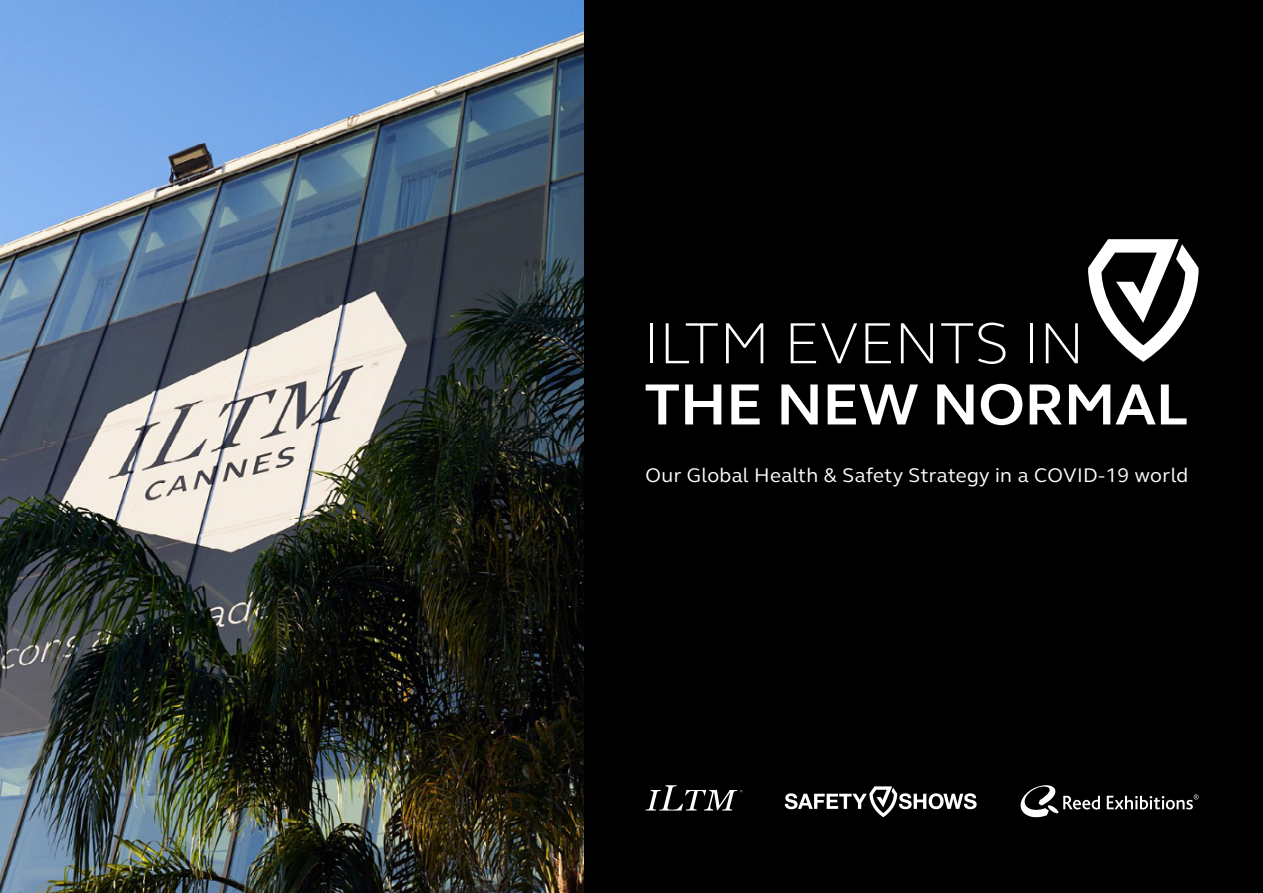
<style>
.page{position:relative;width:1263px;height:893px;background:#000}
.page>*{position:absolute;margin:0;border:0;box-sizing:border-box;transform-origin:0 0}
.t1{font:300 59.4px "FS Elliot";color:#fff}
.t2{font:700 59.4px "FS Elliot";color:#fff}
.t3{font:20.25px "FS Elliot";letter-spacing:.02em;color:#fff}
</style>
<div class="page">
<img style="left:0;top:0;width:583px;height:893px">
<svg style="left:1088px;top:239px;width:111px;height:123px"></svg>
<svg style="left:1020px;top:785px;width:80px;height:33px"></svg>
<svg style="left:1107px;top:794px;width:91px;height:15px"></svg>
<svg style="left:785px;top:786px;width:191px;height:31px"></svg>
<svg style="left:645px;top:785px;width:98px;height:25px"></svg>
<h1 class="t1" style="left:643px;top:303px;width:443px">ILTM EVENTS IN</h1>
<h1 class="t2" style="left:644px;top:365px;width:545px">THE NEW NORMAL</h1>
<p class="t3" style="left:645px;top:461px;width:544px">Our Global Health &amp; Safety Strategy in a COVID-19 world</p>
</div>
